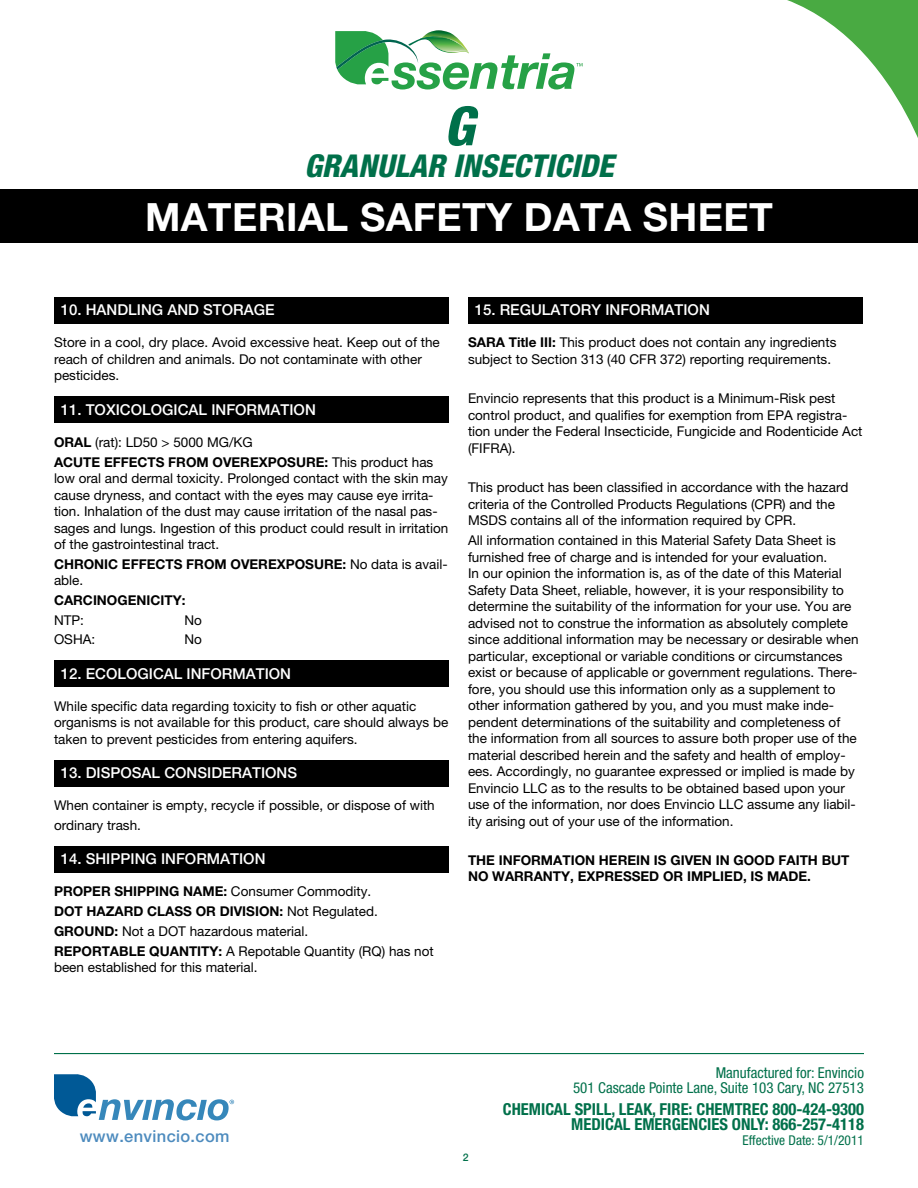
<style>
.page{position:relative;width:918px;height:1188px;background:#fff}
.page>*{position:absolute;margin:0;border:0;box-sizing:border-box;transform-origin:0 0}
.t1{font:italic 800 condensed 54px "Helvetica Neue";color:#00704a}
.t2{font:700 39px "Helvetica Neue";letter-spacing:.01em;color:#fff}
.t3{font:italic 800 condensed 31.5px "Helvetica Neue";color:#00704a}
.t4{font:700 condensed 16.5px/15px "Helvetica Neue";color:#00704a;text-align:right}
.t5{font:500 16.5px "Helvetica Neue";letter-spacing:.02em;color:#4d8bbe}
.t6{font:500 15px "Helvetica Neue";color:#fff}
.t7{font:condensed 15px/15px "Helvetica Neue";color:#00704a;text-align:right}
.t8{font:13.5px/16.5px "Helvetica Neue";color:#000}
.t9{font:700 13.5px "Helvetica Neue";color:#000}
.t10{font:condensed 13.5px "Helvetica Neue";color:#00704a}
.t11{font:500 10.5px "Helvetica Neue";color:#00704a}
.s1{font-weight:700}
</style>
<div class="page">
<svg style="left:54px;top:1074px;width:180px;height:46px"></svg>
<hr style="left:54px;top:1053px;width:810px;height:1px;background:#00704a">
<svg style="left:787px;top:0;width:131px;height:138px"></svg>
<div style="left:0;top:189px;width:918px;height:54px;background:#000"></div>
<svg style="left:335px;top:30px;width:248px;height:60px"></svg>
<div style="left:54px;top:297px;width:394px;height:26px;background:#000"></div>
<div style="left:54px;top:396px;width:394px;height:27px;background:#000"></div>
<div style="left:54px;top:660px;width:394px;height:27px;background:#000"></div>
<div style="left:54px;top:760px;width:394px;height:26px;background:#000"></div>
<div style="left:54px;top:846px;width:394px;height:26px;background:#000"></div>
<div style="left:468px;top:297px;width:394px;height:26px;background:#000"></div>
<h1 class="t1" style="left:444px;top:93px;width:32px">G</h1>
<h3 class="t3" style="left:304px;top:146px;width:311px">GRANULAR INSECTICIDE</h3>
<h2 class="t2" style="left:145px;top:193px;width:629px">MATERIAL SAFETY DATA SHEET</h2>
<p class="t6" style="left:61px;top:301px;width:154px">10. HANDLING AND STOR</p>
<p class="t6" style="left:244px;top:301px;width:21px">AGE</p>
<p class="t8" style="left:54px;top:334px;width:387px">Store in a cool, dry place. Avoid excessive heat. Keep out of the reach of children and animals. Do not contaminate with other pesticides.</p>
<p class="t6" style="left:61px;top:401px;width:167px">11. TOXICOLOGICAL INFORM</p>
<p class="t6" style="left:271px;top:401px;width:35px">ATION</p>
<p class="t8" style="left:54px;top:432px;width:190px;line-height:19.8px"><span class="s1">ORAL</span> (rat): LD50 &gt; 5000 mg/kg<br><span class="s1">ACUTE EFFE</span></p>
<p class="t8" style="left:54px;top:453px;width:396px;text-indent:205px"><span class="s1">XPOSURE:</span> This product has low oral and dermal toxicity. Prolonged contact with the skin may cause dryness, and contact with the eyes may cause eye irrita&shy;tion. Inhalation of the dust may cause irritation of the nasal pas&shy;sages and lungs. Ingestion of this product could result in irritation of the gastrointestinal tract.</p>
<p class="t9" style="left:54px;top:556px;width:78px">CHRONIC EFFE</p>
<p class="t9" style="left:156px;top:556px;width:104px">CTS FROM OVERE</p>
<p class="t8" style="left:277px;top:556px;width:173px"><span class="s1">XPOSURE:</span> No data is avail-</p>
<p class="t8" style="left:54px;top:572px;width:31px">able.</p>
<p class="t9" style="left:54px;top:592px;width:133px">CARCINOGENICITY:</p>
<p class="t8" style="left:54px;top:611px;width:31px">NTP:</p>
<p class="t8" style="left:185px;top:611px;width:19px">No</p>
<p class="t8" style="left:54px;top:631px;width:43px">OSHA:</p>
<p class="t8" style="left:185px;top:631px;width:19px">No</p>
<p class="t6" style="left:61px;top:665px;width:37px">12. ECO</p>
<p class="t6" style="left:117px;top:665px;width:85px">LOG ICAL INFORM</p>
<p class="t6" style="left:246px;top:665px;width:35px">ATION</p>
<p class="t8" style="left:54px;top:698px;width:396px">While specific data regarding toxicity to fish or other aquatic organisms is not available for this product, care should always be taken to prevent pesticides from entering aquifers.</p>
<p class="t6" style="left:61px;top:764px;width:116px">13. DISPOSAL CONS</p>
<p class="t6" style="left:207px;top:764px;width:15px">IDER</p>
<p class="t6" style="left:242px;top:764px;width:35px">ATIONS</p>
<p class="t8" style="left:54px;top:795px;width:382px;line-height:19.8px">When container is empty, recycle if possible, or dispose of with ordinary trash.</p>
<p class="t6" style="left:61px;top:850px;width:117px">14. SHIPPING INFORM</p>
<p class="t6" style="left:220px;top:850px;width:35px">ATION</p>
<p class="t8" style="left:54px;top:882px;width:381px;line-height:19.8px"><span class="s1">PROPER SHIPPING NAME:</span> Consumer Commodity.<br><span class="s1">DOT HAZARD CLASS OR DIVISION:</span> Not Regulated.<br><span class="s1">GROUND:</span> Not a DOT hazardous material.<br><span class="s1">REPORTABLE QUANTITY:</span> A Repotable Quantity (RQ) has not</p>
<p class="t8" style="left:54px;top:959px;width:205px">been established for this material.</p>
<p class="t9" style="left:138px;top:453px;width:104px">CTS FROM OVERE</p>
<p class="t6" style="left:475px;top:301px;width:37px">15. REGU</p>
<p class="t6" style="left:542px;top:301px;width:30px">LATORY</p>
<p class="t6" style="left:605px;top:301px;width:16px">INFORM</p>
<p class="t6" style="left:665px;top:301px;width:35px">ATION</p>
<p class="t8" style="left:468px;top:334px;width:370px"><span class="s1">SARA TITLE III:</span> This product does not contain any ingredients subject to Section 313 (40 CFR 372) reporting requirements.</p>
<p class="t8" style="left:468px;top:390px;width:396px">Envincio represents that this product is a M inimum-Risk pest control product, and qualifies for exemption from EPA registra&shy;tion under the Federal Insecticide, Fungicide and Rodenticide Act (FIFRA).</p>
<p class="t8" style="left:468px;top:479px;width:382px">This product has been classified in accordance with the hazard criteria of the Controlled Products Regulations (CPR) and the<br>MSDS contains all of the information required by CPR.</p>
<p class="t8" style="left:468px;top:532px;width:392px">All information contained in this M aterial Safety Data Sheet is furnished free of charge and is intended for your evaluation.<br>In our opinion the information is, as of the date of this Material Safety Data Sheet, reliable, however, it is your responsibility to determine the suitability of the information for your use. You are advised not to construe the information as absolutely complete since additional information may be necessary or desirable when particular, exceptional or variable conditions or circumstances exist or because of applicable or government regulations. There&shy;fore, you should use this information only as a supplement to other information gathered by you, and you must make inde&shy;pendent determinations of the suitability and completeness of the information from all sources to assure both proper use of the material described herein and the safety and health of employ&shy;ees. Accordingly, no guarantee expressed or implied is made by Envincio LLC as to the results to be obtained based upon your use of the information, nor does Envincio LLC assume any liabil&shy;ity arising out of your use of the information.</p>
<p class="t9" style="left:468px;top:852px;width:73px">THE INFORMATI</p>
<p class="t9" style="left:575px;top:852px;width:34px">ON HEREIN</p>
<p class="t9" style="left:654px;top:852px;width:134px">IS GIVEN IN GOODFAITH</p>
<p class="t9" style="left:822px;top:852px;width:26px">BUT</p>
<p class="t9" style="left:468px;top:868px;width:36px">NO WARRANTY</p>
<p class="t9" style="left:570px;top:868px;width:36px">, EXPRESSED</p>
<p class="t9" style="left:663px;top:868px;width:33px">OR IMPLIED</p>
<p class="t9" style="left:743px;top:868px;width:35px">, IS MADE</p>
<p class="t9" style="left:807px;top:868px;width:5px">.</p>
<p class="t5" style="left:80px;top:1126px;width:151px">www.envincio.com</p>
<p class="t11" style="left:463px;top:1151px;width:7px">2</p>
<p class="t7" style="left:573px;top:1065px;width:292px">Manufactured for: Envincio<br>501 Cascade Pointe Lane, Suite 103 Cary, NC 27513</p>
<p class="t4" style="left:503px;top:1101px;width:363px">CHEMICAL SPILL, LEAK, FIRE: CHEMTREC 800-424-9300<br>MEDICAL EMERGENCIES ONLY: 866-257-4118</p>
<p class="t10" style="left:743px;top:1132px;width:123px">Effective Date: 5/1/2011</p>
</div>
